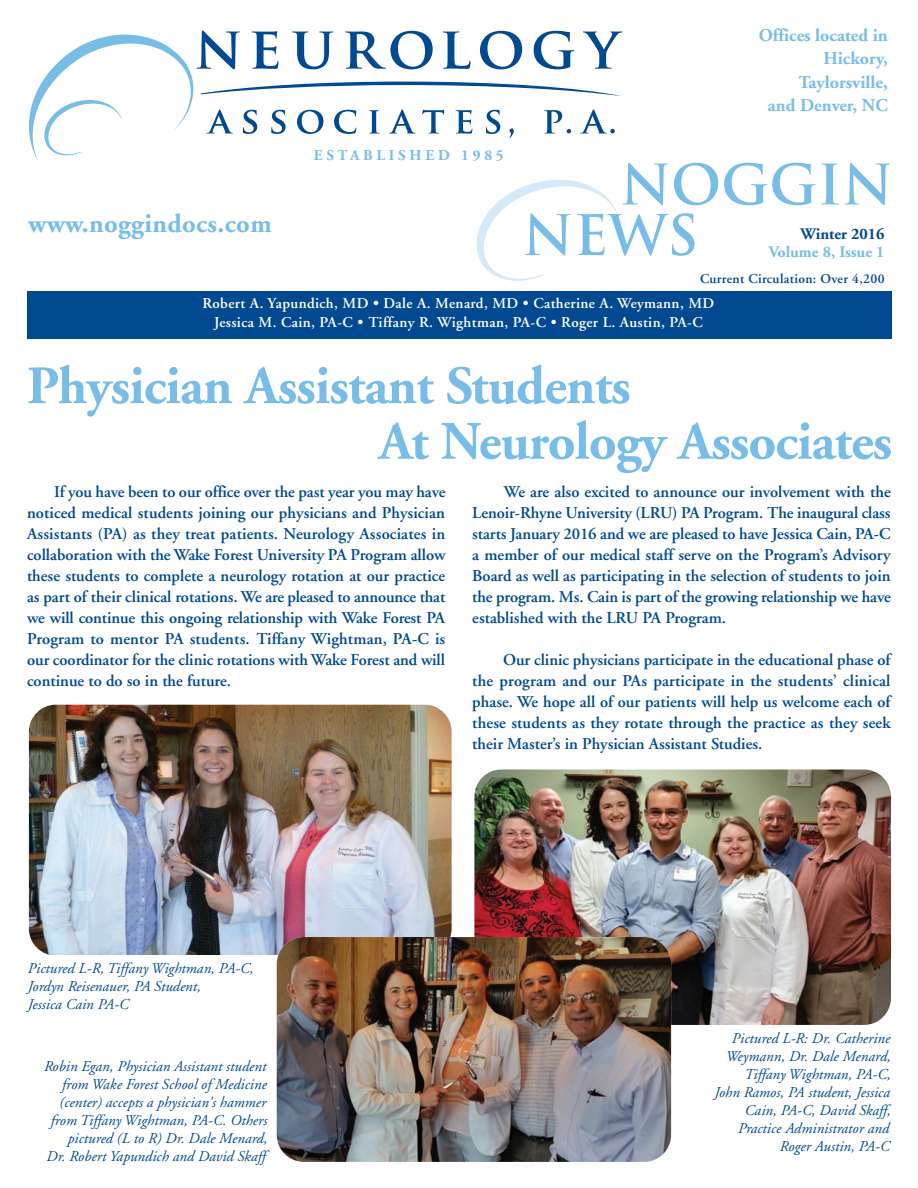
<style>
.page{position:relative;width:918px;height:1188px;background:#fff}
.page>*{position:absolute;margin:0;border:0;box-sizing:border-box;transform-origin:0 0}
.t1{font:700 54.3px/50.6px "Trajan Pro";color:#78bde8}
.t2{font:700 53.85px/55.7px "Adobe Garamond";letter-spacing:-.015em;color:#78bde8}
.t3{font:700 26.55px "Adobe Garamond";letter-spacing:.015em;color:#78bde8}
.t4{font:700 18px/23.1px "Adobe Garamond";color:#78bde8;text-align:right}
.t5{font:600 16.5px/21px "Adobe Garamond";color:#014990;text-align:justify}
.t6{font:700 16.05px "Adobe Garamond";color:#78bde8}
.t7{font:700 16.05px "Adobe Garamond";color:#014990}
.t8{font:italic 15px/18px "Adobe Garamond";letter-spacing:.005em;color:#014990;text-align:right}
.t9{font:600 15px/19.5px "Adobe Garamond";letter-spacing:.025em;color:#fff;text-align:center}
.t10{font:700 15px "Adobe Garamond";letter-spacing:.25em;color:#78bde8}
.t11{font:600 13.5px "Adobe Garamond";letter-spacing:.025em;color:#014990}
</style>
<div class="page">
<div style="left:27px;top:292px;width:864px;height:47px;background:#014990"></div>
<svg style="left:477px;top:179px;width:140px;height:102px"></svg>
<svg style="left:29px;top:31px;width:594px;height:129px"></svg>
<img style="left:29px;top:705px;width:423px;height:249px">
<img style="left:474px;top:770px;width:417px;height:255px;border-radius:27px">
<img style="left:277px;top:937px;width:394px;height:225px;border-radius:27px">
<h3 class="t3" style="left:28px;top:213px;width:245px">www.noggindocs.com</h3>
<p class="t10" style="left:314px;top:150px;width:191px">ESTABLISHED 1985</p>
<p class="t4" style="left:759px;top:26px;width:130px">Offices located in<br>Hickory,<br>Taylorsville,<br>and Denver, NC</p>
<h1 class="t1" style="left:522px;top:160px;width:372px;text-indent:98px">NOGGIN<br>NEWS</h1>
<p class="t7" style="left:801px;top:227px;width:86px">Winter 2016</p>
<p class="t6" style="left:769px;top:245px;width:117px">Volume 8, Issue 1</p>
<p class="t11" style="left:700px;top:273px;width:186px">Current Circulation: Over 4,200</p>
<p class="t9" style="left:203px;top:295px;width:513px">Robert A. Yapundich, MD • Dale A. Menard, MD • Catherine A. Weymann, MD<br>Jessica M. Cain, PA-C • Tiffany R. Wightman, PA-C • Roger L. Austin, PA-C</p>
<h2 class="t2" style="left:379px;top:363px;width:515px;text-indent:-352px">Physician Assistant Students<br>At Neurology Associates</h2>
<p class="t5" style="left:27px;top:483px;width:420px;text-indent:27px">If you have been to our office over the past year you may have noticed medical students joining our physicians and Physician Assistants (PA) as they treat patients. Neurology Associates in collaboration with the Wake Forest University PA Program allow these students to complete a neurology rotation at our practice as part of their clinical rotations. We are pleased to announce that we will continue this ongoing relationship with Wake Forest PA Program to mentor PA students. Tiffany Wightman, PA-C is our coordinator for the clinic rotations with Wake Forest and will continue to do so in the future.</p>
<p class="t5" style="left:472px;top:483px;width:420px;text-indent:32px">We are also excited to announce our involvement with the Lenoir-Rhyne University (LRU) PA Program. The inaugural class starts January 2016 and we are pleased to have Jessica Cain, PA-C a member of our medical staff serve on the Program’s Advisory Board as well as participating in the selection of students to join the program. Ms. Cain is part of the growing relationship we have established with the LRU PA Program.</p>
<p class="t5" style="left:472px;top:651px;width:420px;text-indent:31px">Our clinic physicians participate in the educational phase of the program and our PAs participate in the students’ clinical phase. We hope all of our patients will help us welcome each of these students as they rotate through the practice as they seek their Master’s in Physician Assistant Studies.</p>
<p class="t8" style="left:28px;top:960px;width:227px;text-align:left">Pictured L-R, Tiffany Wightman, PA-C,<br>Jordyn Reisenauer, PA Student,<br>Jessica Cain PA-C</p>
<p class="t8" style="left:44px;top:1059px;width:225px">Robin Egan, Physician Assistant student from Wake Forest School of Medicine (center) accepts a physician's hammer from Tiffany Wightman, PA-C. Others pictured (L to R) Dr. Dale Menard,<br>Dr. Robert Yapundich and David Skaff</p>
<p class="t8" style="left:714px;top:1031px;width:178px">Pictured L-R: Dr. Catherine<br>Weymann, Dr. Dale Menard,<br>Tiffany Wightman, PA-C,<br>John Ramos, PA student, Jessica<br>Cain, PA-C, David Skaff,<br>Practice Administrator and<br>Roger Austin, PA-C</p>
</div>
